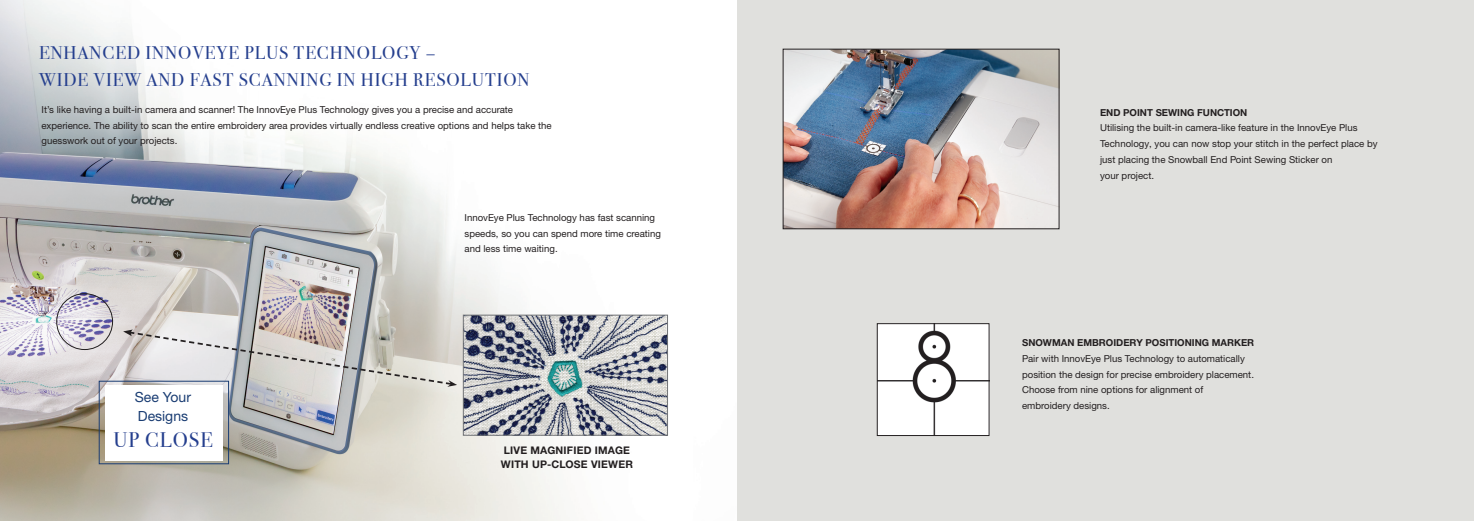
<style>
.page{position:relative;width:1474px;height:521px;background:#fff}
.page>*{position:absolute;margin:0;border:0;box-sizing:border-box;transform-origin:0 0}
.t1{font:21px "Bodoni Svty Two ITCTT";letter-spacing:.05em;color:#253f8e}
.t2{font:18.38px "Bodoni Svty Two ITCTT";letter-spacing:.05em;color:#253f8e}
.t3{font:14px/19.2px "Helvetica Neue LTW1 G";color:#1a3d73}
.t4{font:700 10.5px "Helvetica Neue LTW1 G";letter-spacing:.02em;color:#231f20}
.t5{font:9.62px/15.8px "Helvetica Neue LTW1 G";color:#231f20}
.t6{font:700 9.62px "Helvetica Neue LTW1 G";color:#231f20}
</style>
<div class="page">
<div style="left:737px;top:0;width:736px;height:521px;background:#e0e0dd"></div>
<img style="left:0;top:0;width:668px;height:521px">
<div style="left:105px;top:385px;width:118px;height:75px;background:#fff"></div>
<div style="left:99px;top:381px;width:130px;height:83px;border:1px solid #1a3d73"></div>
<img style="left:465px;top:317px;width:201px;height:117px">
<div style="left:463px;top:315px;width:205px;height:121px;border:1px solid #727477"></div>
<svg style="left:123px;top:329px;width:334px;height:58px"></svg>
<div style="left:56px;top:293px;width:57px;height:57px;border:1px solid #231f20;border-radius:50%"></div>
<img style="left:784px;top:51px;width:273px;height:176px">
<div style="left:782px;top:49px;width:277px;height:180px;border:1px solid #231f20"></div>
<img style="left:879px;top:325px;width:108px;height:109px">
<div style="left:877px;top:323px;width:112px;height:113px;border:1px solid #231f20"></div>
<p class="t2" style="left:39px;top:38px;width:397px">ENHANCED INNOVEYE PLUS TECHNOLOGY –</p>
<p class="t2" style="left:39px;top:64px;width:492px">WIDE VIEW AND FAST SCANNING IN HIGH RESOLUTION</p>
<p class="t5" style="left:42px;top:101px;width:512px">It’s like having a built-in camera and scanner! The InnovEye Plus Technology gives you a precise and accurate experience. The ability to scan the entire embroidery area provides virtually endless creative options and helps take the guesswork out of your projects.</p>
<p class="t3" style="left:135px;top:387px;width:58px">See Your<br>Designs</p>
<p class="t1" style="left:113px;top:423px;width:101px">UP CLOSE</p>
<p class="t5" style="left:464px;top:209px;width:198px">InnovEye Plus Technology has fast scanning speeds, so you can spend more time creating and less time waiting.</p>
<p class="t4" style="left:504px;top:443px;width:128px">LIVE MAGNIFIED IMAGE</p>
<p class="t4" style="left:501px;top:457px;width:133px">WITH UP-CLOSE VIEWER</p>
<p class="t6" style="left:1100px;top:106px;width:149px">END POINT SEWING FUNCTION</p>
<p class="t5" style="left:1100px;top:120px;width:279px">Utilising the built-in camera-like feature in the InnovEye Plus Technology, you can now stop your stitch in the perfect place by just placing the Snowball End Point Sewing Sticker on<br>your project.</p>
<p class="t6" style="left:1022px;top:337px;width:234px">SNOWMAN EMBROIDERY POSITIONING MARKER</p>
<p class="t5" style="left:1022px;top:350px;width:233px">Pair with InnovEye Plus Technology to automatically position the design for precise embroidery placement.<br>Choose from nine options for alignment of embroidery designs.</p>
</div>
